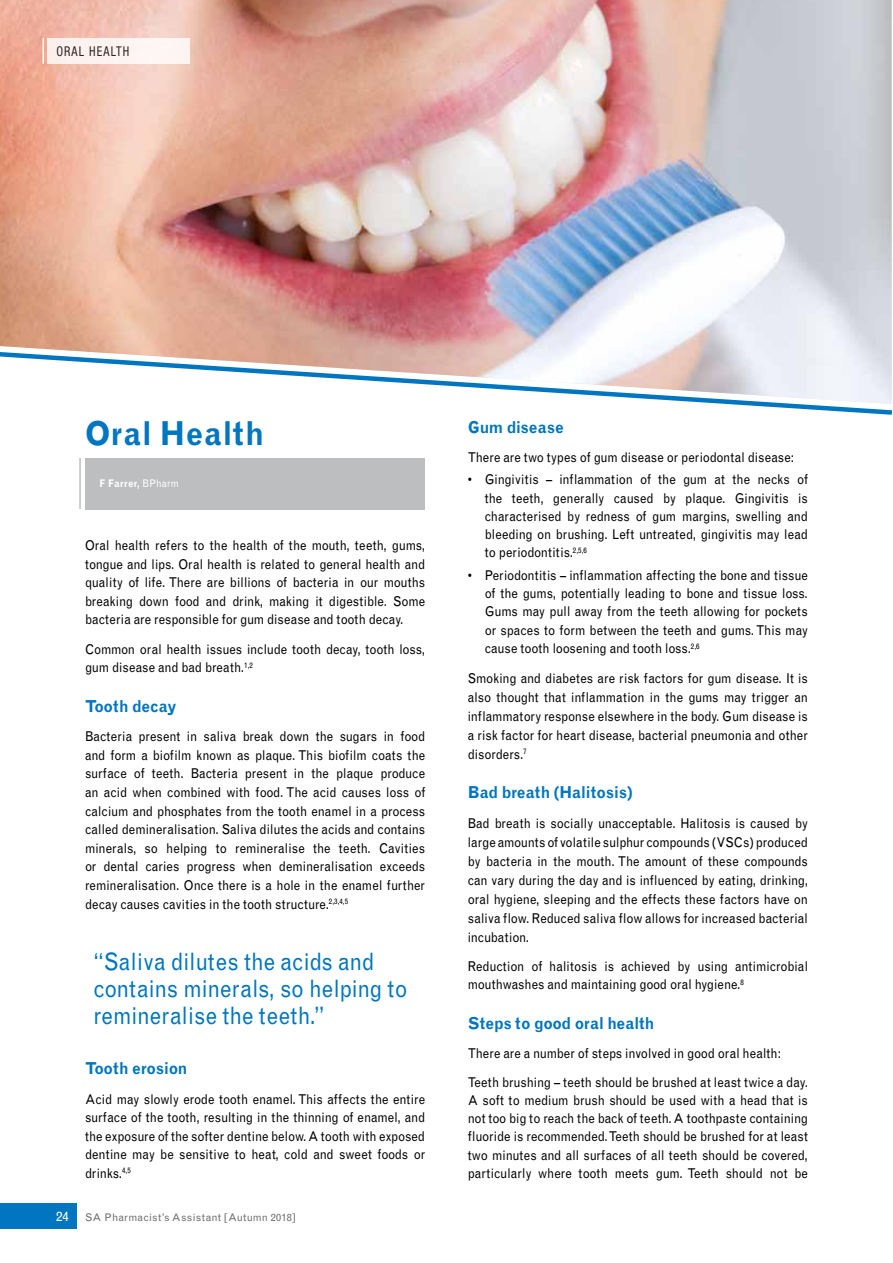
<style>
.page{position:relative;width:893px;height:1263px;background:#fff}
.page>*{position:absolute;margin:0;border:0;box-sizing:border-box;transform-origin:0 0}
.t1{font:700 33px "Grotesque";letter-spacing:.03em;color:#0076c0;scale:.9 1}
.t2{font:24px/27px "Grotesque";color:#0076c0;scale:.9 1}
.t3{font:700 16.5px "Grotesque";color:#0076c0;scale:.9 1}
.t4{font:700 16.5px "Grotesque";letter-spacing:-.02em;color:#0076c0;scale:.9 1}
.t5{font:13.5px/18.6px "Grotesque";color:#000;text-align:justify;scale:.9 1}
.t6{font:condensed 13.5px "Helvetica Neue LT Std";letter-spacing:.09em;color:#000;scale:.9 1}
.t7{font:10.5px "Grotesque";letter-spacing:.02em;color:#6d6e71}
.t8{font:700 10.5px "Grotesque";letter-spacing:.025em;color:#fff;scale:.9 1}
.s1{font-weight:400}
.s2{font-size:13.5px;color:#fff}
</style>
<div class="page">
<img style="left:0;top:0;width:892px;height:349px">
<svg style="left:0;top:349px;width:892px;height:66px"></svg>
<svg style="left:43px;top:38px;width:1px;height:26px"></svg>
<div style="left:0;top:1203px;width:77px;height:26px;background:#0076c0"></div>
<div style="left:48px;top:38px;width:142px;height:26px;background:#fcf3f1"></div>
<hr style="left:79px;top:458px;width:2px;height:51px;background:#bcbec0">
<div style="left:85px;top:458px;width:339px;height:51px;background:#bcbec0"></div>
<p class="t6" style="left:56px;top:43px;width:83px">ORAL HEALTH</p>
<h1 class="t1" style="left:85px;top:414px;width:201px">Oral Health</h1>
<p class="t8" style="left:100px;top:477px;width:90px">F Farrer, <span class="s1">BPharm</span></p>
<p class="t5" style="left:85px;top:536px;width:379px">Oral health refers to the health of the mouth, teeth, gums, tongue and lips. Oral health is related to general health and quality of life. There are billions of bacteria in our mouths breaking down food and drink, making it digestible. Some bacteria are responsible for gum disease and tooth decay.</p>
<p class="t5" style="left:85px;top:640px;width:379px">Common oral health issues include tooth decay, tooth loss, gum disease and bad breath.<sup>1,2</sup></p>
<p class="t4" style="left:85px;top:696px;width:103px">Tooth decay</p>
<p class="t5" style="left:85px;top:727px;width:379px">Bacteria present in saliva break down the sugars in food and form a biofilm known as plaque. This biofilm coats the surface of teeth. Bacteria present in the plaque produce an acid when combined with food. The acid causes loss of calcium and phosphates from the tooth enamel in a process called demineralisation. Saliva dilutes the acids and contains minerals, so helping to remineralise the teeth. Cavities or dental caries progress when demineralisation exceeds remineralisation. Once there is a hole in the enamel further decay causes cavities in the tooth structure.<sup>2,3,4,5</sup></p>
<h2 class="t2" style="left:94px;top:948px;width:350px">“Saliva dilutes the acids and contains minerals, so helping to remineralise the teeth.”</h2>
<p class="t3" style="left:85px;top:1059px;width:115px">Tooth erosion</p>
<p class="t5" style="left:85px;top:1090px;width:379px">Acid may slowly erode tooth enamel. This affects the entire surface of the tooth, resulting in the thinning of enamel, and the exposure of the softer dentine below. A tooth with exposed dentine may be sensitive to heat, cold and sweet foods or drinks.<sup>4,5</sup></p>
<p class="t7" style="left:56px;top:1211px;width:241px"><span class="s2">24</span> SA Pharmacist’s Assistant [Autumn 2018]</p>
<p class="t3" style="left:468px;top:417px;width:109px">Gum disease</p>
<p class="t5" style="left:468px;top:448px;width:364px">There are two types of gum disease or periodontal disease:</p>
<p class="t5" style="left:485px;top:471px;width:361px;text-indent:-17px">• Gingivitis – inflammation of the gum at the necks of the teeth, generally caused by plaque. Gingivitis is characterised by redness of gum margins, swelling and bleeding on brushing. Left untreated, gingivitis may lead to periodontitis.<sup>2,5,6</sup></p>
<p class="t5" style="left:485px;top:566px;width:361px;text-indent:-17px">• Periodontitis – inflammation affecting the bone and tissue of the gums, potentially leading to bone and tissue loss.<br>Gums may pull away from the teeth allowing for pockets or spaces to form between the teeth and gums. This may cause tooth loosening and tooth loss.<sup>2,6</sup></p>
<p class="t5" style="left:468px;top:668px;width:379px;line-height:19px">Smoking and diabetes are risk factors for gum disease. It is also thought that inflammation in the gums may trigger an inflammatory response elsewhere in the body. Gum disease is a risk factor for heart disease, bacterial pneumonia and other disorders.<sup>7</sup></p>
<p class="t3" style="left:468px;top:783px;width:185px">Bad breath (Halitosis)</p>
<p class="t5" style="left:468px;top:814px;width:379px;line-height:19px">Bad breath is socially unacceptable. Halitosis is caused by large amounts of volatile sulphur compounds (VSCs) produced by bacteria in the mouth. The amount of these compounds can vary during the day and is influenced by eating, drinking, oral hygiene, sleeping and the effects these factors have on saliva flow. Reduced saliva flow allows for increased bacterial incubation.</p>
<p class="t5" style="left:468px;top:957px;width:379px">Reduction of halitosis is achieved by using antimicrobial mouthwashes and maintaining good oral hygiene.<sup>8</sup></p>
<p class="t3" style="left:468px;top:1013px;width:209px">Steps to good oral health</p>
<p class="t5" style="left:468px;top:1038px;width:379px;line-height:29px">There are a number of steps involved in good oral health:<br>Teeth brushing – teeth should be brushed at least twice a day.</p>
<p class="t5" style="left:468px;top:1091px;width:379px">A soft to medium brush should be used with a head that is not too big to reach the back of teeth. A toothpaste containing fluoride is recommended. Teeth should be brushed for at least two minutes and all surfaces of all teeth should be covered, particularly where tooth meets gum. Teeth should not be</p>
</div>
